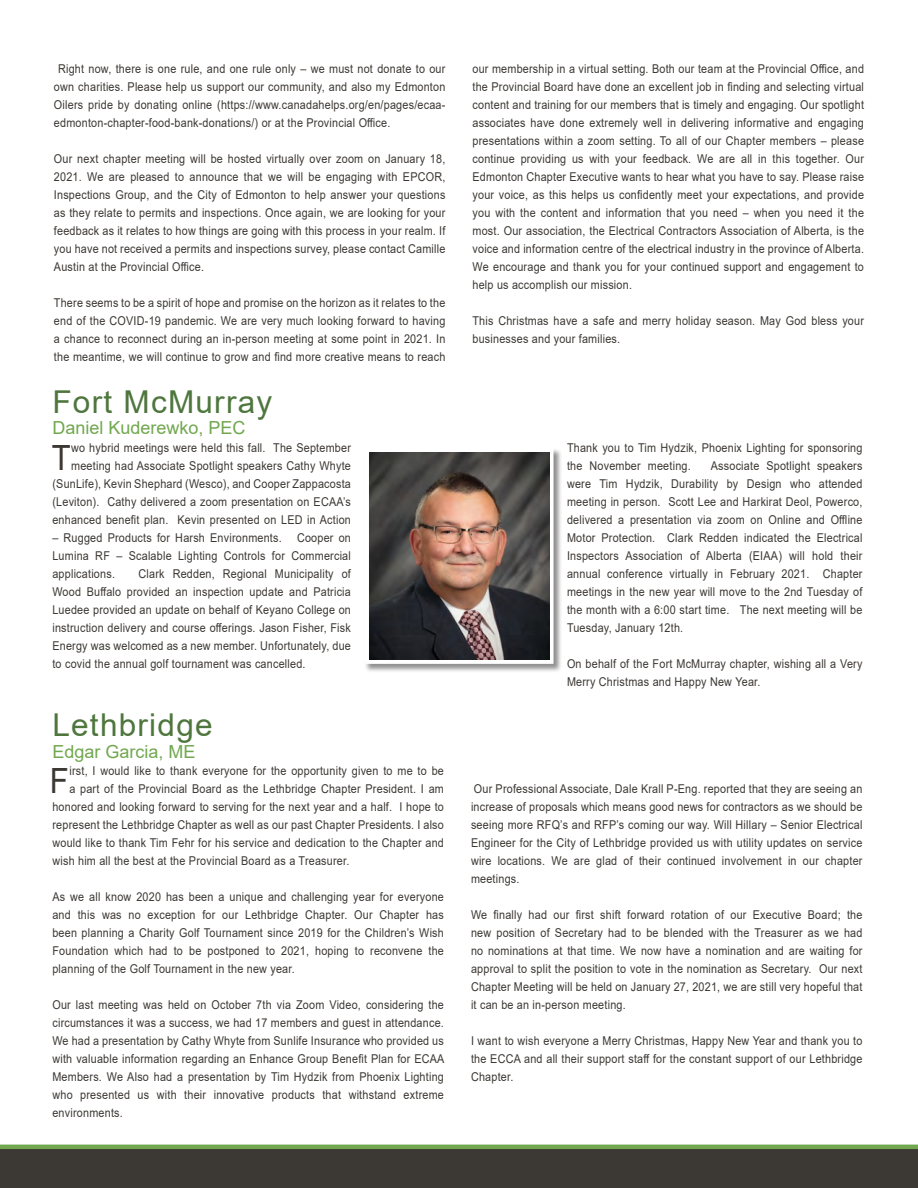
<style>
.page{position:relative;width:918px;height:1188px;background:#fff}
.page>*{position:absolute;margin:0;border:0;box-sizing:border-box;transform-origin:0 0}
.Main_Paragraph{font:34.8px "Arial";color:#3c3833;scale:.89 1}
.t1{font:31.5px "Arial";letter-spacing:.04em;color:#4e763d}
.t2{font:18px "Arial";color:#71a84f}
.Paragraph_Style_3{font:12.15px/18px "Arial";letter-spacing:.02em;color:#3c3833;text-align:justify;scale:.89 1}
.Main_Paragraph-2{font:12.15px/18px "Arial";letter-spacing:.02em;color:#3c3833;text-align:justify;scale:.89 1}
</style>
<div class="page">
<div style="left:365px;top:448px;width:197px;height:225px;background:#231f20;opacity:.5"></div>
<div style="left:364px;top:448px;width:189px;height:216px;border:4px solid #fff"></div>
<img style="left:370px;top:453px;width:179px;height:206px">
<svg style="left:0;top:1144px;width:918px;height:44px;background:#434638"></svg>
<p class="Paragraph_Style_3" style="left:54px;top:59px;width:441px;text-indent:4px">Right now, there is one rule, and one rule only – we must not donate to our own charities. Please help us support our community, and also my Edmonton Oilers pride by donating online (https://www.canadahelps.org/en/pages/ecaa&shy;edmonton-chapter-food-bank-donations/) or at the Provincial Office.</p>
<p class="Paragraph_Style_3" style="left:54px;top:149px;width:441px">Our next chapter meeting will be hosted virtually over zoom on January 18, 2021. We are pleased to announce that we will be engaging with EPCOR, Inspections Group, and the City of Edmonton to help answer your questions as they relate to permits and inspections. Once again, we are looking for your feedback as it relates to how things are going with this process in your realm. If you have not received a permits and inspections survey, please contact Camille Austin at the Provincial Office.</p>
<p class="Paragraph_Style_3" style="left:54px;top:293px;width:441px">There seems to be a spirit of hope and promise on the horizon as it relates to the end of the COVID-19 pandemic. We are very much looking forward to having a chance to reconnect during an in-person meeting at some point in 2021. In the meantime, we will continue to grow and find more creative means to reach</p>
<p class="t1" style="left:52px;top:380px;width:221px">Fort McMurray</p>
<p class="t2" style="left:52px;top:416px;width:195px">Daniel Kuderewko, PEC</p>
<p class="Main_Paragraph-2" style="left:52px;top:439px;width:337px;text-align:right">wo hybrid meetings were held this fall. The September meeting had Associate Spotlight speakers Cathy Whyte (SunLife), Kevin Shephard (Wesco), and Cooper Zappacosta (Leviton). Cathy delivered a zoom presentation on ECAA’s enhanced benefit plan. Kevin presented on LED in Action</p>
<p class="Main_Paragraph-2" style="left:52px;top:529px;width:337px">– Rugged Products for Harsh Environments. Cooper on Lumina RF – Scalable Lighting Controls for Commercial applications.</p>
<p class="Main_Paragraph" style="left:52px;top:434px;width:23px">T</p>
<p class="Main_Paragraph-2" style="left:52px;top:565px;width:337px;text-indent:86px">Clark Redden, Regional Municipality of Wood Buffalo provided an inspection update and Patricia Luedee provided an update on behalf of Keyano College on instruction delivery and course offerings. Jason Fisher, Fisk Energy was welcomed as a new member. Unfortunately, due to covid the annual golf tournament was cancelled.</p>
<p class="t1" style="left:52px;top:703px;width:162px">Lethbridge</p>
<p class="t2" style="left:52px;top:739px;width:145px">Edgar Garcia, ME</p>
<p class="Main_Paragraph" style="left:50px;top:757px;width:23px">F</p>
<p class="Main_Paragraph-2" style="left:69px;top:762px;width:422px">irst, I would like to thank everyone for the opportunity given to me to be</p>
<p class="Main_Paragraph-2" style="left:69px;top:780px;width:422px">a part of the Provincial Board as the Lethbridge Chapter President. I am</p>
<p class="Main_Paragraph-2" style="left:52px;top:798px;width:441px">honored and looking forward to serving for the next year and a half. I hope to</p>
<p class="Main_Paragraph-2" style="left:52px;top:816px;width:441px">represent the Lethbridge Chapter as well as our past Chapter Presidents. I also</p>
<p class="Main_Paragraph-2" style="left:52px;top:834px;width:441px">would like to thank Tim Fehr for his service and dedication to the Chapter and</p>
<p class="Main_Paragraph-2" style="left:52px;top:852px;width:335px">wish him all the best at the Provincial Board as a Treasurer.</p>
<p class="Paragraph_Style_3" style="left:52px;top:888px;width:441px">As we all know 2020 has been a unique and challenging year for everyone and this was no exception for our Lethbridge Chapter. Our Chapter has been planning a Charity Golf Tournament since 2019 for the Children’s Wish Foundation which had to be postponed to 2021, hoping to reconvene the planning of the Golf Tournament in the new year.</p>
<p class="Paragraph_Style_3" style="left:52px;top:996px;width:442px">Our last meeting was held on October 7th via Zoom Video, considering the circumstances it was a success, we had 17 members and guest in attendance.<br>We had a presentation by Cathy Whyte from Sunlife Insurance who provided us with valuable information regarding an Enhance Group Benefit Plan for ECAA Members. We Also had a presentation by Tim Hydzik from Phoenix Lighting who presented us with their innovative products that withstand extreme environments.</p>
<p class="Paragraph_Style_3" style="left:472px;top:59px;width:441px">our membership in a virtual setting. Both our team at the Provincial Office, and the Provincial Board have done an excellent job in finding and selecting virtual content and training for our members that is timely and engaging. Our spotlight associates have done extremely well in delivering informative and engaging presentations within a zoom setting. To all of our Chapter members – please continue providing us with your feedback. We are all in this together. Our Edmonton Chapter Executive wants to hear what you have to say. Please raise your voice, as this helps us confidently meet your expectations, and provide you with the content and information that you need – when you need it the most. Our association, the Electrical Contractors Association of Alberta, is the voice and information centre of the electrical industry in the province of Alberta.<br>We encourage and thank you for your continued support and engagement to help us accomplish our mission.</p>
<p class="Paragraph_Style_3" style="left:472px;top:311px;width:441px">This Christmas have a safe and merry holiday season. May God bless your businesses and your families.</p>
<p class="Paragraph_Style_3" style="left:567px;top:439px;width:333px">Thank you to Tim Hydzik, Phoenix Lighting for sponsoring the November meeting.</p>
<p class="Paragraph_Style_3" style="left:567px;top:457px;width:333px;text-indent:144px">Associate Spotlight speakers were Tim Hydzik, Durability by Design who attended meeting in person. Scott Lee and Harkirat Deol, Powerco, delivered a presentation via zoom on Online and Offline Motor Protection. Clark Redden indicated the Electrical Inspectors Association of Alberta (EIAA) will hold their annual conference virtually in February 2021. Chapter meetings in the new year will move to the 2nd Tuesday of the month with a 6:00 start time. The next meeting will be Tuesday, January 12th.</p>
<p class="Paragraph_Style_3" style="left:567px;top:654px;width:333px">On behalf of the Fort McMurray chapter, wishing all a Very<br>Merry Christmas and Happy New Year.</p>
<p class="Paragraph_Style_3" style="left:471px;top:780px;width:441px">Our Professional Associate, Dale Krall P-Eng. reported that they are seeing an increase of proposals which means good news for contractors as we should be seeing more RFQ’s and RFP’s coming our way. Will Hillary – Senior Electrical Engineer for the City of Lethbridge provided us with utility updates on service wire locations. We are glad of their continued involvement in our chapter meetings.</p>
<p class="Paragraph_Style_3" style="left:471px;top:906px;width:441px">We finally had our first shift forward rotation of our Executive Board; the new position of Secretary had to be blended with the Treasurer as we had no nominations at that time. We now have a nomination and are waiting for approval to split the position to vote in the nomination as Secretary. Our next Chapter Meeting will be held on January 27, 2021, we are still very hopeful that it can be an in-person meeting.</p>
<p class="Paragraph_Style_3" style="left:471px;top:1032px;width:441px">I want to wish everyone a Merry Christmas, Happy New Year and thank you to the ECCA and all their support staff for the constant support of our Lethbridge Chapter.</p>
</div>
